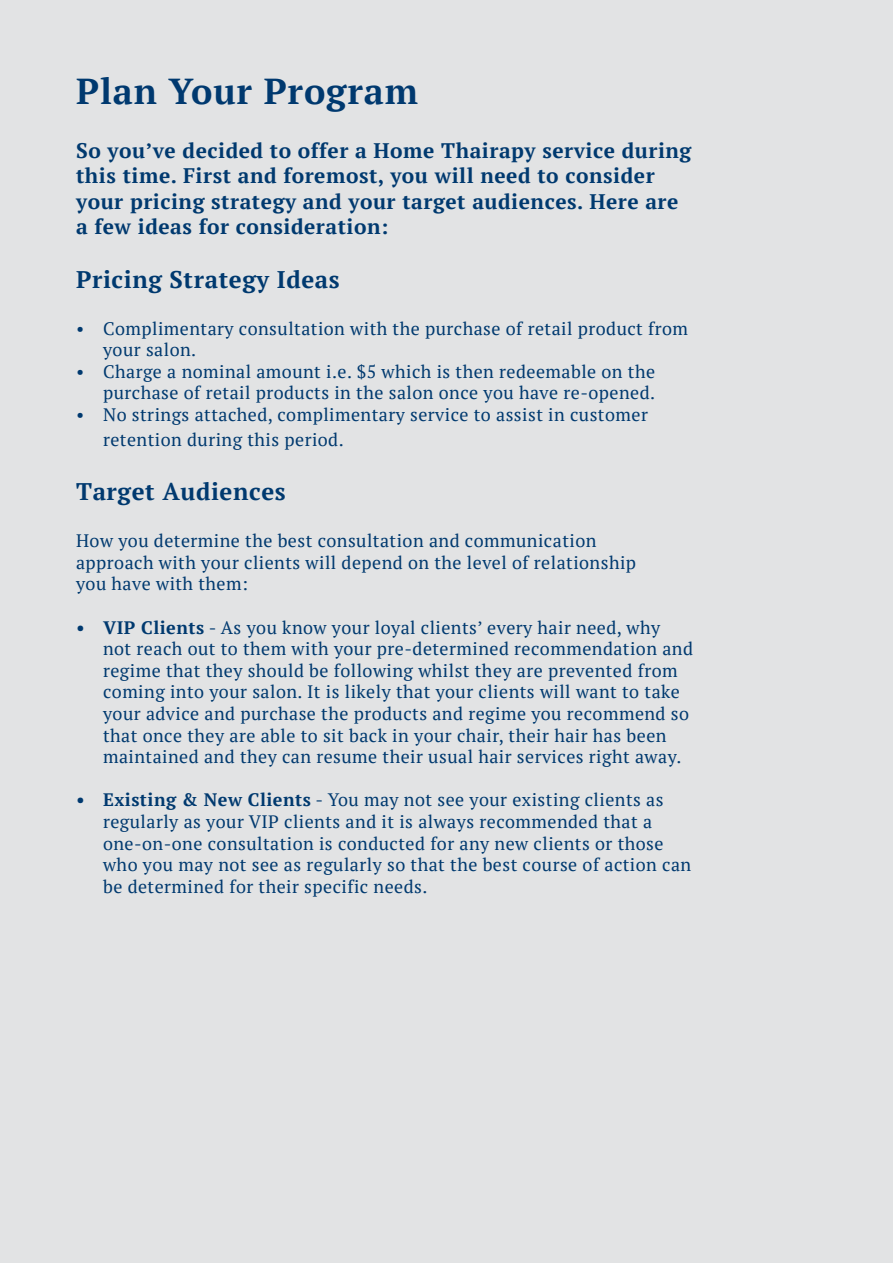
<style>
.page{position:relative;width:893px;height:1263px;background:#e2e3e4}
.page>*{position:absolute;margin:0;border:0;box-sizing:border-box;transform-origin:0 0}
.t1{font:700 36px "PT Serif";letter-spacing:.025em;color:#00396f}
.t2{font:700 24px "PT Serif";letter-spacing:.025em;color:#00396f}
.t3{font:700 21px/25.2px "PT Serif";letter-spacing:.025em;color:#00396f}
.t4{font:18px/21.6px "PT Serif";letter-spacing:.025em;color:#00396f}
.s1{font-weight:700}
</style>
<div class="page">
<h1 class="t1" style="left:76px;top:68px;width:344px">Plan Your Program</h1>
<p class="t3" style="left:76px;top:138px;width:617px">So you’ve decided to offer a Home Thairapy service during this time. First and foremost, you will need to consider your pricing strategy and your target audiences. Here are a few ideas for consideration:</p>
<h2 class="t2" style="left:76px;top:264px;width:265px">Pricing Strategy Ideas</h2>
<p class="t4" style="left:103px;top:317px;width:586px;text-indent:-27px">• Complimentary consultation with the purchase of retail product from your salon.</p>
<p class="t4" style="left:76px;top:360px;width:581px;text-align:right">• Charge a nominal amount i.e. $5 which is then redeemable on the purchase of retail products in the salon once you have re-opened.</p>
<p class="t4" style="left:103px;top:402px;width:546px;line-height:25.2px;text-indent:-27px">• No strings attached, complimentary service to assist in customer retention during this period.</p>
<h2 class="t2" style="left:76px;top:476px;width:211px">Target Audiences</h2>
<p class="t4" style="left:76px;top:530px;width:561px">How you determine the best consultation and communication approach with your clients will depend on the level of relationship you have with them:</p>
<p class="t4" style="left:103px;top:616px;width:591px;text-indent:-27px"><span class="s1">• VIP Clients</span> - As you know your loyal clients’ every hair need, why<br>not reach out to them with your pre-determined recommendation and regime that they should be following whilst they are prevented from coming into your salon. It is likely that your clients will want to take your advice and purchase the products and regime you recommend so that once they are able to sit back in your chair, their hair has been maintained and they can resume their usual hair services right away.</p>
<p class="t4" style="left:103px;top:789px;width:590px;text-indent:-27px"><span class="s1">• Existing &amp; New Clients</span> - You may not see your existing clients as regularly as your VIP clients and it is always recommended that a one-on-one consultation is conducted for any new clients or those who you may not see as regularly so that the best course of action can be determined for their specific needs.</p>
</div>
